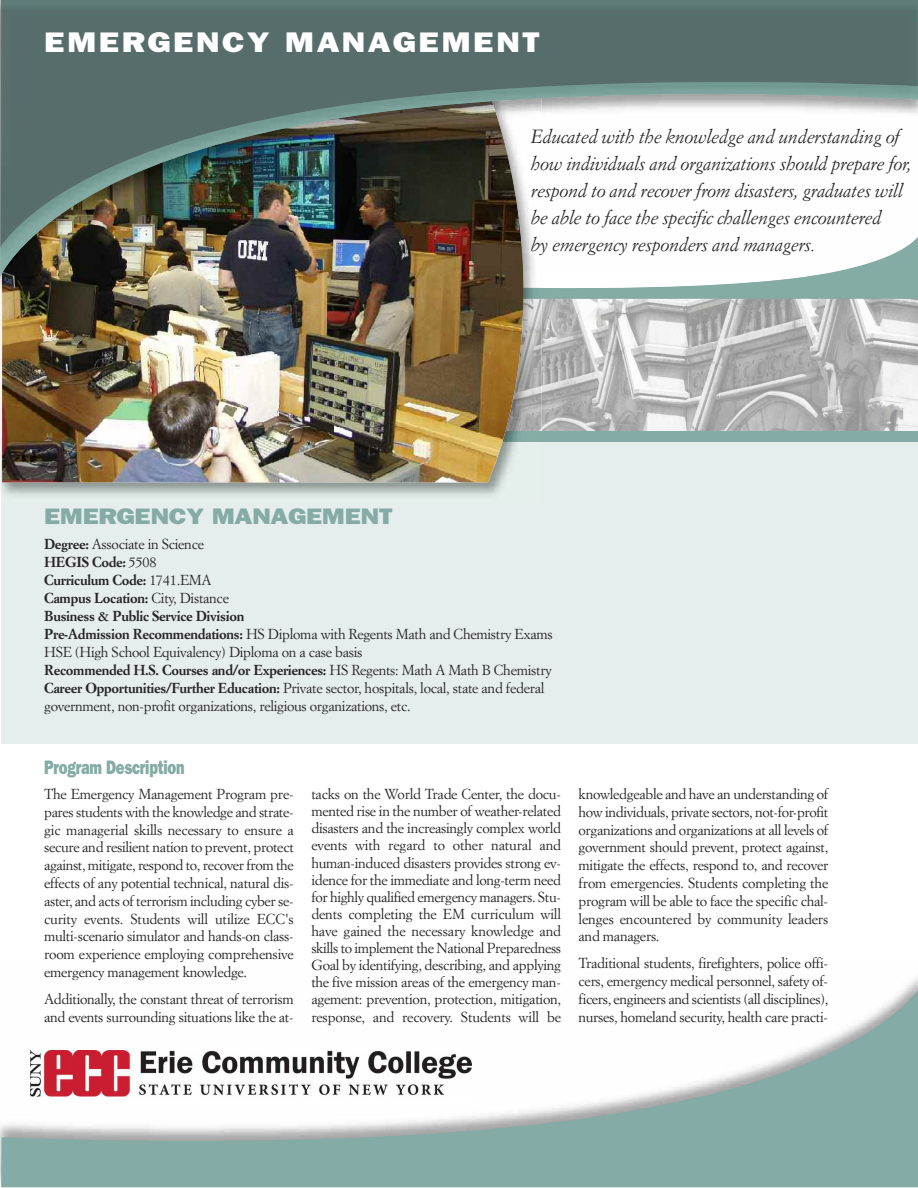
<style>
.page{position:relative;width:918px;height:1188px;background:#fff}
.page>*{position:absolute;margin:0;border:0;box-sizing:border-box;transform-origin:0 0}
.t1{font:28.5px "Francis Gothic Extended Normal";letter-spacing:.105em;color:#fff;scale:.8 1}
.t2{font:22.5px "Francis Gothic Extended Normal";letter-spacing:-.02em;color:#84aba5;scale:.8 1}
.t3{font:19.5px "Francis Gothic Reduced Normal";letter-spacing:-.01em;color:#84aba5}
.t4{font:italic 18.75px/27px "Simoncini Garamond";letter-spacing:-.02em;color:#272627}
.t5{font:14.25px/17.9px "Simoncini Garamond";letter-spacing:-.02em;color:#272627;text-align:justify}
.s1{font-weight:700}
</style>
<div class="page">
<div style="left:1px;top:438px;width:917px;height:306px;background:#e6eeed"></div>
<img style="left:542px;top:300px;width:376px;height:132px">
<div style="left:480px;top:432px;width:438px;height:10px;background:#84aba5"></div>
<img style="left:523px;top:300px;width:19px;height:132px">
<img style="left:2px;top:299px;width:521px;height:183px">
<svg style="left:480px;top:277px;width:438px;height:23px"></svg>
<img style="left:2px;top:277px;width:521px;height:22px">
<img style="left:0;top:271px;width:918px;height:6px">
<svg style="left:1px;top:988px;width:917px;height:199px"></svg>
<img style="left:0;top:247px;width:918px;height:24px">
<img style="left:0;top:0;width:918px;height:247px">
<div style="left:31px;top:1047px;width:447px;height:61px;background:#fff"></div>
<img style="left:31px;top:1050px;width:440px;height:47px">
<h1 class="t1" style="left:44px;top:26px;width:621px">EMERGENCY MANAGEMENT</h1>
<h2 class="t2" style="left:44px;top:503px;width:437px">EMERGENCY MANAGEMENT</h2>
<p class="t4" style="left:531px;top:125px;width:382px">Educated with the knowledge and understanding of how individuals and organizations should prepare for, respond to and recover from disasters, graduates will be able to face the specific challenges encountered<br>by emergency responders and managers.</p>
<p class="t5" style="left:44px;top:536px;width:510px;text-align:left"><span class="s1">Degree:</span> Associate in Science<br><span class="s1">HEGIS Code:</span> 5508<br><span class="s1">Curriculum Code:</span> 1741.EMA<br><span class="s1">Campus Location:</span> City, Distance<br><span class="s1">Business &amp; Public Service Division<br>Pre-Admission Recommendations:</span> HS Diploma with Regents Math and Chemistry Exams HSE (High School Equivalency) Diploma on a case basis<br><span class="s1">Recommended H.S. Courses and/or Experiences:</span> HS Regents: Math A Math B Chemistry <span class="s1">Career Opportunities/Further Education:</span> Private sector, hospitals, local, state and federal government, non-profit organizations, religious organizations, etc.</p>
<h3 class="t3" style="left:44px;top:756px;width:142px">Program Description</h3>
<p class="t5" style="left:44px;top:786px;width:251px">The Emergency Management Program pre&shy;pares students with the knowledge and strate&shy;gic managerial skills necessary to ensure a secure and resilient nation to prevent, protect against, mitigate, respond to, recover from the effects of any potential technical, natural dis&shy;aster, and acts of terrorism including cyber se&shy;curity events. Students will utilize ECC's multi-scenario simulator and hands-on class&shy;room experience employing comprehensive emergency management knowledge.</p>
<p class="t5" style="left:44px;top:991px;width:251px">Additionally, the constant threat of terrorism and events surrounding situations like the at-</p>
<p class="t5" style="left:311px;top:787px;width:251px;line-height:17.1px">tacks on the World Trade Center, the docu&shy;mented rise in the number of weather-related disasters and the increasingly complex world events with regard to other natural and human-induced disasters provides strong ev&shy;idence for the immediate and long-term need for highly qualified emergency managers. Stu&shy;dents completing the EM curriculum will have gained the necessary knowledge and skills to implement the National Preparedness Goal by identifying, describing, and applying the five mission areas of the emergency man&shy;agement: prevention, protection, mitigation, response, and recovery. Students will be</p>
<p class="t5" style="left:579px;top:786px;width:251px">knowledgeable and have an understanding of how individuals, private sectors, not-for-profit organizations and organizations at all levels of government should prevent, protect against, mitigate the effects, respond to, and recover from emergencies. Students completing the program will be able to face the specific chal&shy;lenges encountered by community leaders and managers.</p>
<p class="t5" style="left:579px;top:955px;width:251px">Traditional students, firefighters, police offi&shy;cers, emergency medical personnel, safety of&shy;ficers, engineers and scientists (all disciplines), nurses, homeland security, health care practi-</p>
</div>
